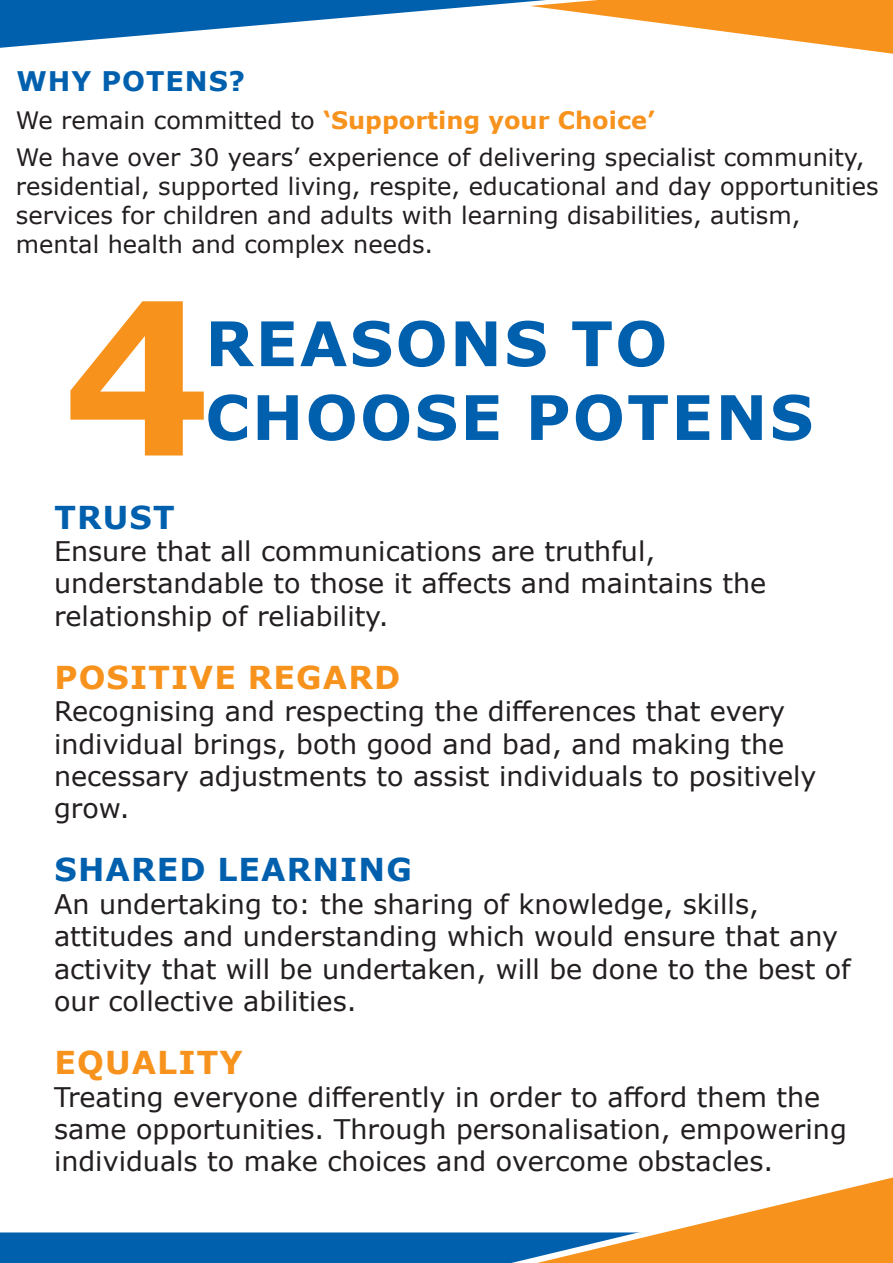
<style>
.page{position:relative;width:893px;height:1263px;background:#fff}
.page>*{position:absolute;margin:0;border:0;box-sizing:border-box;transform-origin:0 0}
.t1{font:700 211.5px "Verdana";color:#f7931d}
.t2{font:700 61.5px "Verdana";letter-spacing:.035em;color:#0160ae}
.t3{font:700 31.5px "Verdana";letter-spacing:.035em;color:#f7931d}
.t4{font:700 31.5px "Verdana";letter-spacing:.035em;color:#0160ae}
.t5{font:27px/32.4px "Verdana";color:#231f20}
.t6{font:700 27px "Verdana";letter-spacing:.035em;color:#0160ae}
.t7{font:24px/28.8px "Verdana";color:#231f20}
.t8{font:700 24px "Verdana";color:#f7931d}
.s1{font-weight:400;color:#231f20}
</style>
<div class="page">
<div style="left:0;top:1232px;width:396px;height:31px;background:#0160ae"></div>
<svg style="left:396px;top:1177px;width:497px;height:86px"></svg>
<svg style="left:0;top:0;width:893px;height:54px"></svg>
<p class="t6" style="left:16px;top:62px;width:230px">WHY POTENS?</p>
<p class="t8" style="left:16px;top:103px;width:641px"><span class="s1">We remain committed to</span> ‘Supporting your Choice’</p>
<p class="t7" style="left:16px;top:143px;width:864px">We have over 30 years’ experience of delivering specialist community, residential, supported living, respite, educational and day opportunities services for children and adults with learning disabilities, autism, mental health and complex needs.</p>
<p class="t1" style="left:62px;top:228px;width:152px">4</p>
<p class="t2" style="left:205px;top:300px;width:464px">REASONS TO</p>
<p class="t2" style="left:205px;top:374px;width:609px">CHOOSE POTENS</p>
<p class="t4" style="left:55px;top:495px;width:121px">TRUST</p>
<p class="t5" style="left:54px;top:535px;width:714px">Ensure that all communications are truthful, understandable to those it affects and maintains the relationship of reliability.</p>
<p class="t3" style="left:55px;top:655px;width:347px">POSITIVE REGARD</p>
<p class="t5" style="left:54px;top:695px;width:764px">Recognising and respecting the differences that every individual brings, both good and bad, and making the necessary adjustments to assist individuals to positively grow.</p>
<p class="t4" style="left:55px;top:848px;width:359px">SHARED LEARNING</p>
<p class="t5" style="left:54px;top:887px;width:798px">An undertaking to: the sharing of knowledge, skills, attitudes and understanding which would ensure that any activity that will be undertaken, will be done to the best of our collective abilities.</p>
<p class="t3" style="left:55px;top:1040px;width:189px">EQUALITY</p>
<p class="t5" style="left:54px;top:1080px;width:794px">Treating everyone differently in order to afford them the same opportunities. Through personalisation, empowering individuals to make choices and overcome obstacles.</p>
</div>
